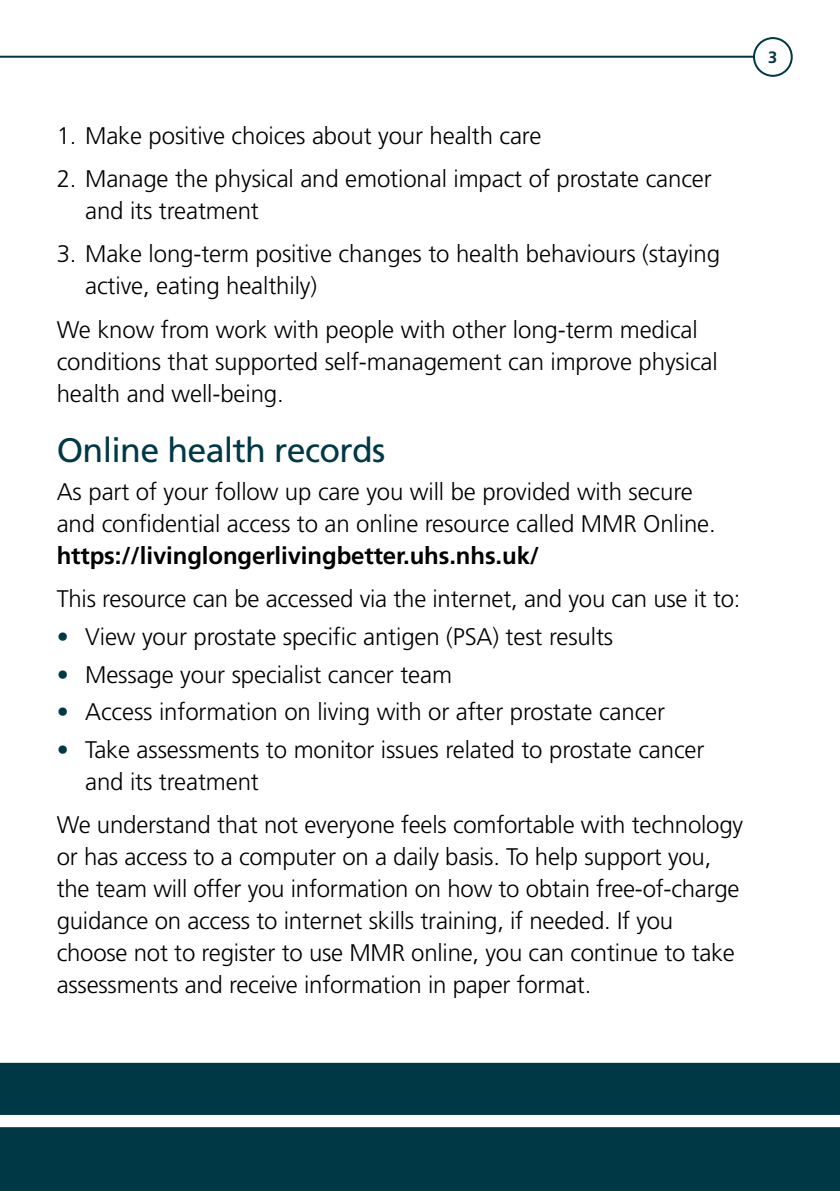
<style>
.page{position:relative;width:840px;height:1191px;background:#fff}
.page>*{position:absolute;margin:0;border:0;box-sizing:border-box;transform-origin:0 0}
.t1{font:34px "Frutiger";letter-spacing:-.02em;color:#003846}
.t2{font:300 24px/32px "Frutiger";letter-spacing:-.005em;color:#000}
.t3{font:700 24px "Frutiger";letter-spacing:-.005em;color:#000}
.t4{font:700 16.4px "Frutiger";color:#003846}
.s1{color:#003846}
</style>
<div class="page">
<div style="left:0;top:1062px;width:839px;height:129px;background:#003846"></div>
<hr style="left:0;top:56px;width:791px;height:2px;background:#003846">
<div style="left:753px;top:38px;width:38px;height:38px;background:#fff;border-radius:50%"></div>
<div style="left:752px;top:37px;width:40px;height:40px;border:2px solid #003846;border-radius:50%"></div>
<svg style="left:0;top:1115px;width:839px;height:12px"></svg>
<p class="t2" style="left:57px;top:119px;width:486px">1. Make positive choices about your health care</p>
<p class="t2" style="left:85px;top:163px;width:627px;text-indent:-28px">2. Manage the physical and emotional impact of prostate cancer and its treatment</p>
<p class="t2" style="left:85px;top:238px;width:636px;text-indent:-28px">3. Make long-term positive changes to health behaviours (staying active, eating healthily)</p>
<p class="t2" style="left:57px;top:313px;width:662px">We know from work with people with other long-term medical conditions that supported self-management can improve physical health and well-being.</p>
<h1 class="t1" style="left:57px;top:430px;width:330px">Online health records</h1>
<p class="t2" style="left:57px;top:475px;width:660px">As part of your follow up care you will be provided with secure and confidential access to an online resource called MMR Online.</p>
<p class="t3" style="left:57px;top:541px;width:484px">https://livinglongerlivingbetter.uhs.nhs.uk/</p>
<p class="t2" style="left:57px;top:583px;width:685px">This resource can be accessed via the internet, and you can use it to:</p>
<p class="t2" style="left:57px;top:620px;width:557px"><span class="s1">•</span> View your prostate specific antigen (PSA) test results</p>
<p class="t2" style="left:57px;top:658px;width:396px"><span class="s1">•</span> Message your specialist cancer team</p>
<p class="t2" style="left:57px;top:696px;width:609px"><span class="s1">•</span> Access information on living with or after prostate cancer</p>
<p class="t2" style="left:85px;top:733px;width:620px;text-indent:-28px"><span class="s1">•</span> Take assessments to monitor issues related to prostate cancer and its treatment</p>
<p class="t2" style="left:57px;top:809px;width:687px">We understand that not everyone feels comfortable with technology or has access to a computer on a daily basis. To help support you, the team will offer you information on how to obtain free-of-charge guidance on access to internet skills training, if needed. If you choose not to register to use MMR online, you can continue to take assessments and receive information in paper format.</p>
<p class="t4" style="left:767px;top:48px;width:11px">3</p>
</div>
